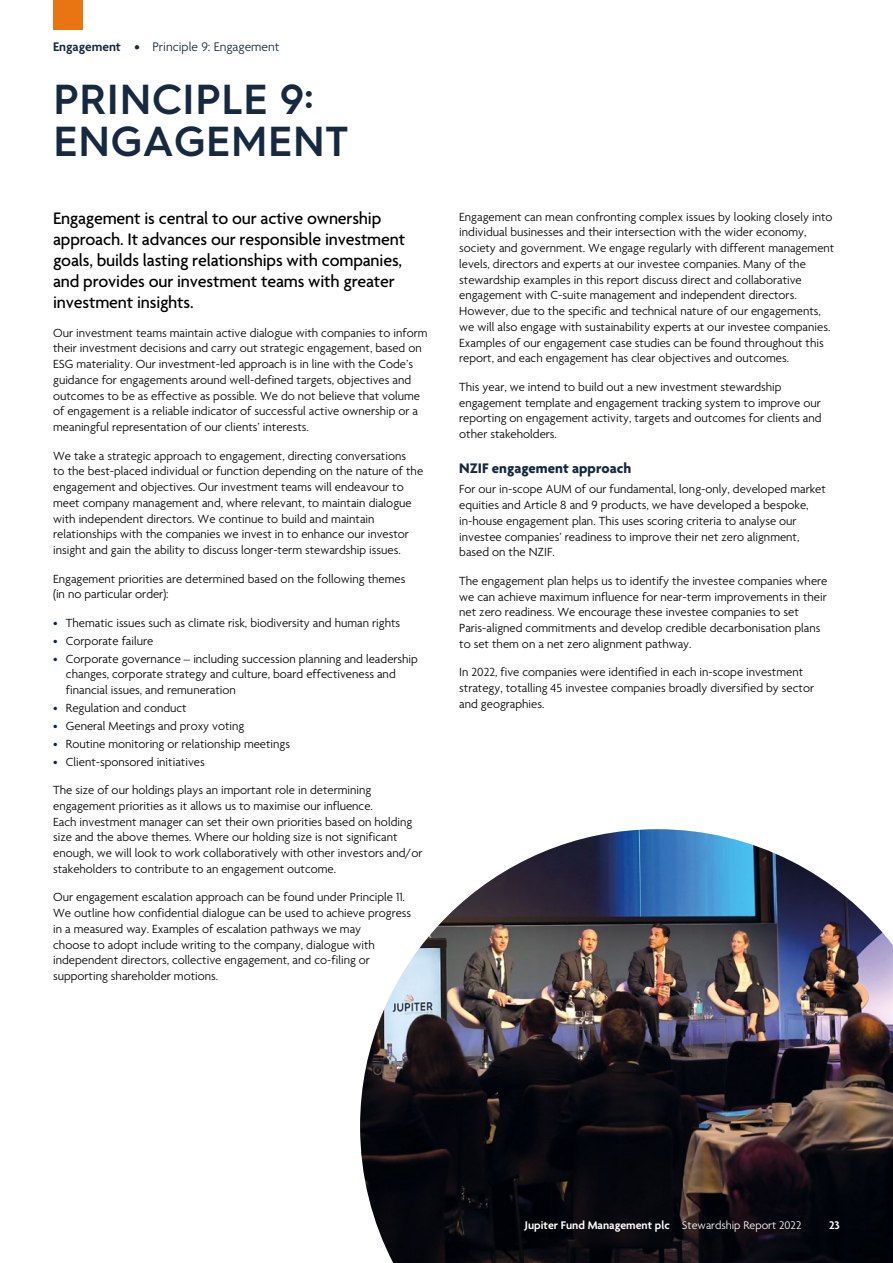
<style>
.page{position:relative;width:893px;height:1263px;background:#fff}
.page>*{position:absolute;margin:0;border:0;box-sizing:border-box;transform-origin:0 0}
.t1{font:600 42px/42px "Hurme Geometric Sans 3";color:#16293f}
.t2{font:500 18px/21px "Agenda";letter-spacing:-.01em;color:#000}
.t3{font:700 15px "Agenda";color:#16293f}
.t4{font:300 13.5px "Agenda";color:#16293f}
.t5{font:300 12.75px/15.8px "Agenda";color:#000}
.t6{font:600 12px "Agenda";color:#fff}
.s1{font-weight:600;color:#fff}
.s2{color:#002755}
.s3{font-weight:300}
</style>
<div class="page">
<img style="left:360px;top:829px;width:533px;height:434px">
<div style="left:53px;top:0;width:30px;height:30px;background:#e97412"></div>
<p class="t4" style="left:53px;top:40px;width:228px"><span class="s1">Engagement •</span> Principle 9: Engagement</p>
<h1 class="t1" style="left:53px;top:76px;width:297px">PRINCIPLE 9:<br>ENGAGEMENT</h1>
<h2 class="t2" style="left:53px;top:209px;width:354px">Engagement is central to our active ownership approach. It advances our responsible investment goals, builds lasting relationships with companies, and provides our investment teams with greater investment insights.</h2>
<p class="t5" style="left:53px;top:325px;width:376px">Our investment teams maintain active dialogue with companies to inform their investment decisions and carry out strategic engagement, based on ESG materiality. Our investment-led approach is in line with the Code’s guidance for engagements around well-defined targets, objectives and outcomes to be as effective as possible. We do not believe that volume of engagement is a reliable indicator of successful active ownership or a meaningful representation of our clients’ interests.</p>
<p class="t5" style="left:53px;top:448px;width:372px">We take a strategic approach to engagement, directing conversations<br>to the best-placed individual or function depending on the nature of the engagement and objectives. Our investment teams will endeavour to meet company management and, where relevant, to maintain dialogue with independent directors. We continue to build and maintain relationships with the companies we invest in to enhance our investor insight and gain the ability to discuss longer-term stewardship issues.</p>
<p class="t5" style="left:53px;top:571px;width:354px">Engagement priorities are determined based on the following themes (in no particular order):</p>
<p class="t5" style="left:53px;top:616px;width:349px"><span class="s2">•</span> Thematic issues such as climate risk, biodiversity and human rights</p>
<p class="t5" style="left:53px;top:634px;width:102px"><span class="s2">•</span> Corporate failure</p>
<p class="t5" style="left:66px;top:651px;width:354px;text-indent:-13px"><span class="s2">•</span> Corporate governance – including succession planning and leadership changes, corporate strategy and culture, board effectiveness and financial issues, and remuneration</p>
<p class="t5" style="left:53px;top:701px;width:135px"><span class="s2">•</span> Regulation and conduct</p>
<p class="t5" style="left:53px;top:719px;width:193px"><span class="s2">•</span> General Meetings and proxy voting</p>
<p class="t5" style="left:53px;top:737px;width:238px"><span class="s2">•</span> Routine monitoring or relationship meetings</p>
<p class="t5" style="left:53px;top:754px;width:153px"><span class="s2">•</span> Client-sponsored initiatives</p>
<p class="t5" style="left:53px;top:783px;width:371px">The size of our holdings plays an important role in determining engagement priorities as it allows us to maximise our influence.<br>Each investment manager can set their own priorities based on holding size and the above themes. Where our holding size is not significant enough, we will look to work collaboratively with other investors and/or stakeholders to contribute to an engagement outcome.</p>
<p class="t5" style="left:53px;top:890px;width:360px">Our engagement escalation approach can be found under Principle 11.<br>We outline how confidential dialogue can be used to achieve progress in a measured way. Examples of escalation pathways we may<br>choose to adopt include writing to the company, dialogue with independent directors, collective engagement, and co-filing or supporting shareholder motions.</p>
<p class="t5" style="left:459px;top:209px;width:377px">Engagement can mean confronting complex issues by looking closely into individual businesses and their intersection with the wider economy, society and government. We engage regularly with different management levels, directors and experts at our investee companies. Many of the stewardship examples in this report discuss direct and collaborative engagement with C-suite management and independent directors.<br>However, due to the specific and technical nature of our engagements, we will also engage with sustainability experts at our investee companies.<br>Examples of our engagement case studies can be found throughout this report, and each engagement has clear objectives and outcomes.</p>
<p class="t5" style="left:459px;top:380px;width:364px">This year, we intend to build out a new investment stewardship engagement template and engagement tracking system to improve our reporting on engagement activity, targets and outcomes for clients and other stakeholders.</p>
<p class="t3" style="left:459px;top:460px;width:174px">NZIF engagement approach</p>
<p class="t5" style="left:459px;top:482px;width:368px">For our in-scope AUM of our fundamental, long-only, developed market equities and Article 8 and 9 products, we have developed a bespoke, in-house engagement plan. This uses scoring criteria to analyse our investee companies’ readiness to improve their net zero alignment, based on the NZIF.</p>
<p class="t5" style="left:459px;top:574px;width:370px">The engagement plan helps us to identify the investee companies where we can achieve maximum influence for near-term improvements in their net zero readiness. We encourage these investee companies to set Paris-aligned commitments and develop credible decarbonisation plans to set them on a net zero alignment pathway.</p>
<p class="t5" style="left:459px;top:665px;width:356px">In 2022, five companies were identified in each in-scope investment strategy, totalling 45 investee companies broadly diversified by sector and geographies.</p>
<p class="t6" style="left:525px;top:1219px;width:278px">Jupiter Fund Management plc <span class="s3">Stewardship Report 2022</span></p>
<p class="t6" style="left:829px;top:1219px;width:12px">23</p>
</div>
